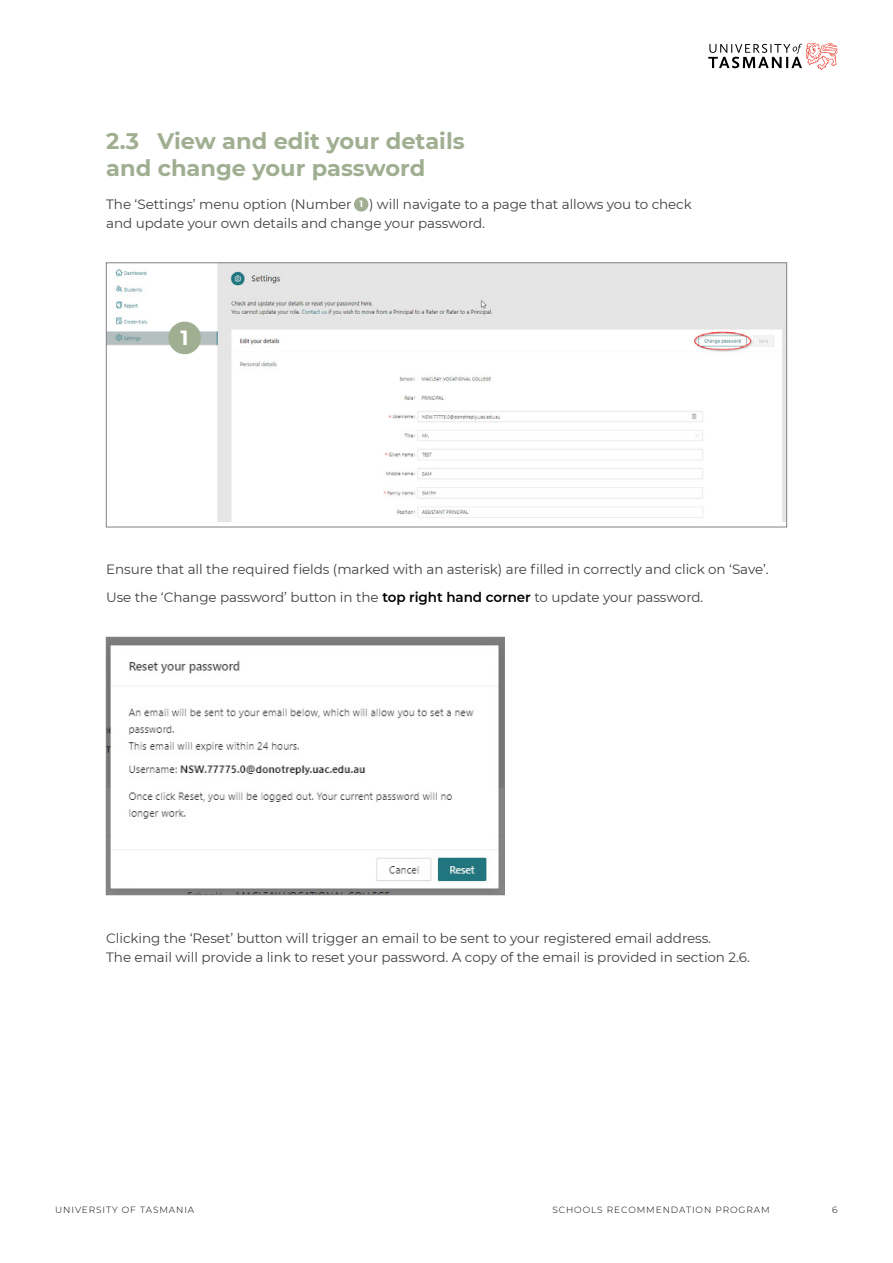
<style>
.page{position:relative;width:893px;height:1263px;background:#fff}
.page>*{position:absolute;margin:0;border:0;box-sizing:border-box;transform-origin:0 0}
.UTAS_Heading_2{font:700 22.5px/27px "Montserrat";color:#a0ae91}
.UTAS_Heading_2-2{font:700 20.55px "Montserrat";color:#fff}
.Body_Copy_9pt{font:13.5px/19.5px "Montserrat";letter-spacing:-.005em;color:#414042}
.UTAS_Heading_2-3{font:700 9.15px "Montserrat";color:#fff}
.t1{font:300 9px "Montserrat";letter-spacing:.1em;color:#000}
.s1{font-weight:600;color:#000}
</style>
<div class="page">
<svg style="left:708px;top:43px;width:130px;height:27px"></svg>
<div style="left:354px;top:197px;width:14px;height:15px;background:#a0ae91;border-radius:50%"></div>
<img style="left:108px;top:265px;width:677px;height:256px">
<img style="left:108px;top:639px;width:395px;height:254px">
<div style="left:106px;top:637px;width:399px;height:258px;border:1px solid #808285"></div>
<div style="left:168px;top:322px;width:33px;height:32px;background:#a0ae91;border-radius:50%"></div>
<p class="UTAS_Heading_2" style="left:106px;top:127px;width:360px">2.3 View and edit your details and change your password</p>
<p class="Body_Copy_9pt" style="left:106px;top:194px;width:247px">The ‘Settings’ menu option (Number</p>
<p class="UTAS_Heading_2-3" style="left:359px;top:197px;width:5px">1</p>
<p class="Body_Copy_9pt" style="left:106px;top:194px;width:587px;text-indent:263px">) will navigate to a page that allows you to check and update your own details and change your password.</p>
<p class="UTAS_Heading_2-2" style="left:181px;top:322px;width:10px">1</p>
<p class="Body_Copy_9pt" style="left:106px;top:559px;width:664px">Ensure that all the required fields (marked with an asterisk) are filled in correctly and click on ‘Save’.</p>
<p class="Body_Copy_9pt" style="left:106px;top:587px;width:599px">Use the ‘Change password’ button in the <span class="s1">top right hand corner</span> to update your password.</p>
<p class="Body_Copy_9pt" style="left:106px;top:928px;width:645px">Clicking the ‘Reset’ button will trigger an email to be sent to your registered email address.<br>The email will provide a link to reset your password. A copy of the email is provided in section 2.6.</p>
<p class="t1" style="left:55px;top:1204px;width:140px">UNIVERSITY OF TASMANIA</p>
<p class="t1" style="left:552px;top:1204px;width:219px">SCHOOLS RECOMMENDATION PROGRAM</p>
<p class="t1" style="left:832px;top:1204px;width:7px">6</p>
</div>
